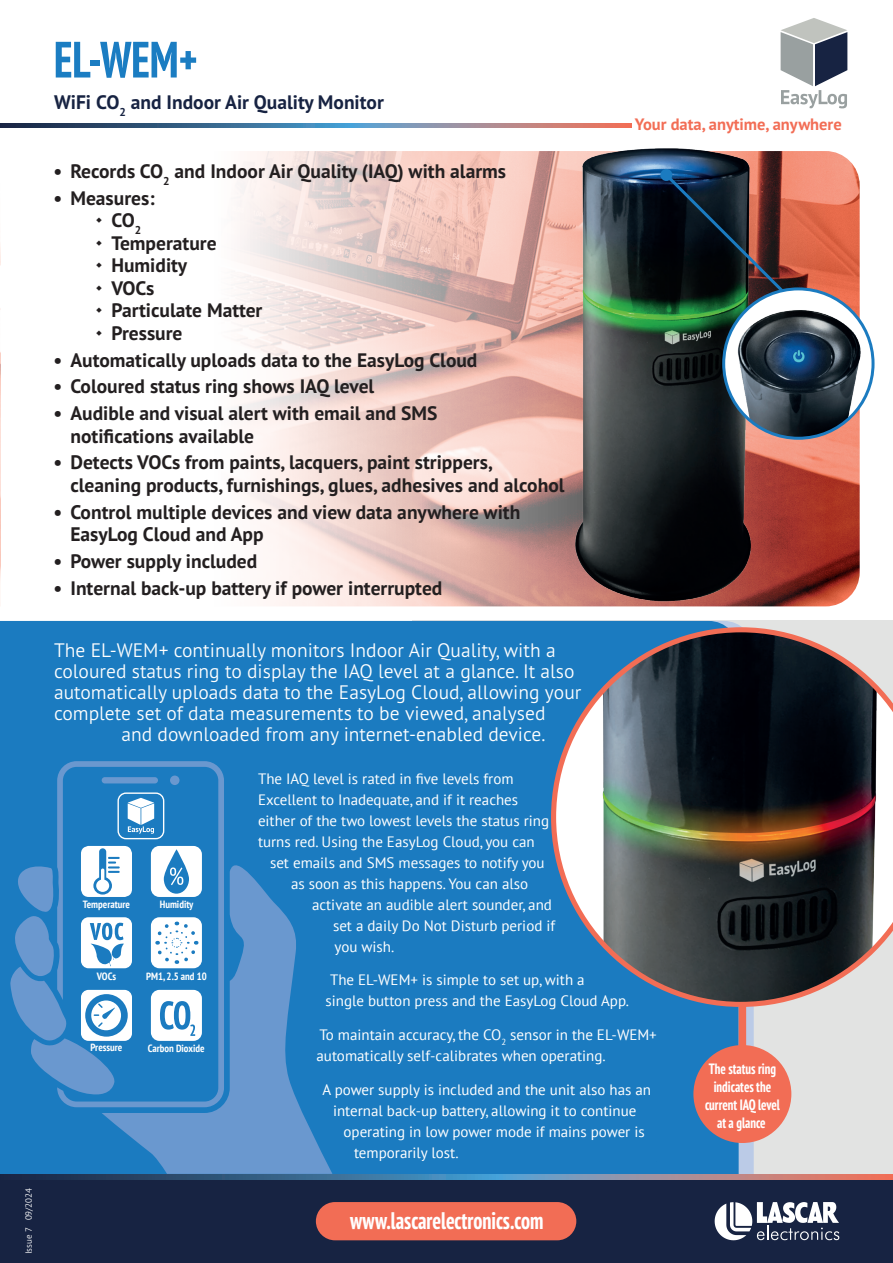
<style>
.page{position:relative;width:893px;height:1263px;background:#fff}
.page>*{position:absolute;margin:0;border:0;box-sizing:border-box;transform-origin:0 0}
.t1{font:700 condensed 51px "PT Sans Pro";color:#1b7dc2}
.t2{font:700 condensed 24px "PT Sans Pro";color:#fff}
.t3{font:700 19.5px/22.5px "PT Sans Pro";color:#231f20}
.t4{font:300 19.5px "PT Sans Pro";color:#fff}
.t5{font:700 19.5px/22.5px "PT Sans";color:#231f20}
.t6{font:700 19.5px "PT Sans Pro";color:#172342}
.t7{font:700 16.5px "PT Sans Pro";color:#f26d55}
.t8{font:15px/21px "PT Sans";color:#fff}
.t9{font:700 condensed 15px/18px "PT Sans Pro";color:#fff;text-align:center}
.t10{font:700 condensed 10.5px "PT Sans";color:#fff}
.t11{font:300 9px "PT Sans Pro";color:#fff}
.s1{font-family:"PT Sans"}
</style>
<div class="page">
<div style="left:412px;top:621px;width:481px;height:558px;background:#e2e3e2"></div>
<div style="left:0;top:621px;width:739px;height:554px;background:#1b7bc0"></div>
<svg style="left:780px;top:18px;width:67px;height:90px"></svg>
<svg style="left:0;top:151px;width:470px;height:456px"></svg>
<svg style="left:1px;top:123px;width:631px;height:5px;background:#67728b"></svg>
<div style="left:0;top:1179px;width:893px;height:84px;background:#172342"></div>
<svg style="left:715px;top:1202px;width:124px;height:38px"></svg>
<svg style="left:0;top:1175px;width:893px;height:4px;background:#67728b"></svg>
<div style="left:316px;top:1202px;width:260px;height:38px;background:#f26d55;border-radius:19px"></div>
<svg style="left:10px;top:761px;width:322px;height:413px;background:#448ec9"></svg>
<div style="left:117px;top:792px;width:47px;height:47px;border:1px solid #fff;border-radius:8px"></div>
<img style="left:470px;top:148px;width:369px;height:557px">
<svg style="left:662px;top:171px;width:128px;height:128px;background:#2b2327"></svg>
<div style="left:660px;top:169px;width:12px;height:12px;background:#1b7bc0;border-radius:50%"></div>
<img style="left:724px;top:289px;width:149px;height:149px;border-radius:75px">
<div style="left:722px;top:287px;width:152px;height:153px;border:3px solid #1b7bc0;border-radius:50%"></div>
<img style="left:551px;top:627px;width:342px;height:380px">
<div style="left:693px;top:1045px;width:98px;height:98px;background:#f26d55;border-radius:50%"></div>
<div style="left:739px;top:1002px;width:7px;height:48px;background:#f26d55"></div>
<svg style="left:81px;top:990px;width:51px;height:51px"></svg>
<svg style="left:128px;top:798px;width:26px;height:36px"></svg>
<svg style="left:97px;top:217px;width:26px;height:11px"></svg>
<svg style="left:97px;top:240px;width:26px;height:11px"></svg>
<svg style="left:97px;top:262px;width:26px;height:11px"></svg>
<svg style="left:97px;top:285px;width:26px;height:11px"></svg>
<svg style="left:97px;top:307px;width:26px;height:11px"></svg>
<svg style="left:97px;top:330px;width:26px;height:11px"></svg>
<p class="t11" style="left:23px;top:1254px;width:67px;rotate:-90deg">Issue 7 09/2024</p>
<h1 class="t1" style="left:54px;top:26px;width:145px">EL-WEM+</h1>
<h3 class="t6" style="left:54px;top:89px;width:331px"><span class="s1">WiFi</span> CO<sub>2</sub> and Indoor Air Quality Monitor</h3>
<h3 class="t3" style="left:53px;top:160px;width:454px">• Records CO<sub>2</sub> and Indoor Air Quality (IAQ) with alarms</h3>
<h3 class="t3" style="left:111px;top:186px;width:153px;text-indent:-58px">• Measures:<br>CO<sub>2<br></sub>Temperature<br>Humidity<br>VOCs<br>Particulate Matter<br>Pressure</h3>
<h3 class="t3" style="left:53px;top:348px;width:426px">• Automatically uploads data to the EasyLog Cloud</h3>
<h3 class="t3" style="left:53px;top:375px;width:322px">• Coloured status ring shows IAQ level</h3>
<h3 class="t3" style="left:70px;top:402px;width:369px;text-indent:-17px">• Audible and visual alert with email and SMS notifications available</h3>
<h3 class="t3" style="left:70px;top:451px;width:496px;text-indent:-17px">• Detects VOCs from paints, lacquers, paint strippers, cleaning products, furnishings, glues, adhesives and alcohol</h3>
<h3 class="t5" style="left:70px;top:500px;width:451px;text-indent:-17px">• Control multiple devices and view data anywhere with<br>EasyLog Cloud and App</h3>
<h3 class="t3" style="left:53px;top:549px;width:205px">• Power supply included</h3>
<h3 class="t3" style="left:53px;top:576px;width:390px">• Internal back-up battery if power interrupted</h3>
<p class="t7" style="left:635px;top:113px;width:208px">Your data, anytime, anywhere</p>
<h3 class="t4" style="left:54px;top:638px;width:503px">The EL-WEM+ continually monitors Indoor Air Quality, with a</h3>
<h3 class="t4" style="left:54px;top:659px;width:522px">coloured status ring to display the IAQ level at a glance. It also</h3>
<h3 class="t4" style="left:54px;top:680px;width:529px">automatically uploads data to the EasyLog Cloud, allowing your</h3>
<h3 class="t4" style="left:54px;top:701px;width:493px">complete set of data measurements to be viewed, analysed</h3>
<h3 class="t4" style="left:122px;top:722px;width:426px">and downloaded from any internet-enabled device.</h3>
<p class="t8" style="left:258px;top:767px;width:257px">The IAQ level is rated in five levels from</p>
<p class="t8" style="left:258px;top:788px;width:262px">Excellent to Inadequate, and if it reaches</p>
<p class="t8" style="left:258px;top:809px;width:293px">either of the two lowest levels the status ring</p>
<p class="t8" style="left:258px;top:830px;width:278px">turns red. Using the EasyLog Cloud, you can</p>
<p class="t8" style="left:270px;top:851px;width:276px">set emails and SMS messages to notify you</p>
<p class="t8" style="left:291px;top:872px;width:239px">as soon as this happens. You can also</p>
<p class="t8" style="left:312px;top:893px;width:241px">activate an audible alert sounder, and</p>
<p class="t8" style="left:333px;top:914px;width:224px">set a daily Do Not Disturb period if</p>
<p class="t8" style="left:334px;top:935px;width:61px">you wish.</p>
<p class="t8" style="left:326px;top:969px;width:305px;text-indent:4px">The EL-WEM+ is simple to set up, with a<br>single button press and the EasyLog Cloud App.</p>
<p class="t8" style="left:316px;top:1024px;width:342px">To maintain accuracy, the CO<sub>2</sub> sensor in the EL-WEM+ automatically self-calibrates when operating.</p>
<p class="t8" style="left:322px;top:1079px;width:330px">A power supply is included and the unit also has an</p>
<p class="t8" style="left:333px;top:1100px;width:305px">internal back-up battery, allowing it to continue</p>
<p class="t8" style="left:343px;top:1121px;width:303px">operating in low power mode if mains power is</p>
<p class="t8" style="left:354px;top:1142px;width:106px">temporarily lost.</p>
<p class="t10" style="left:83px;top:898px;width:49px">Temperature</p>
<p class="t10" style="left:160px;top:898px;width:35px">Humidity</p>
<p class="t10" style="left:97px;top:969px;width:21px">VOCs</p>
<p class="t10" style="left:146px;top:969px;width:62px">PM1, 2.5 and 10</p>
<p class="t10" style="left:91px;top:1040px;width:33px">Pressure</p>
<p class="t10" style="left:148px;top:1041px;width:58px">Carbon Dioxide</p>
<h2 class="t2" style="left:350px;top:1205px;width:195px">www.lascarelectronics.com</h2>
<p class="t9" style="left:705px;top:1059px;width:76px">The status ring indicates the current IAQ level at a glance</p>
</div>
